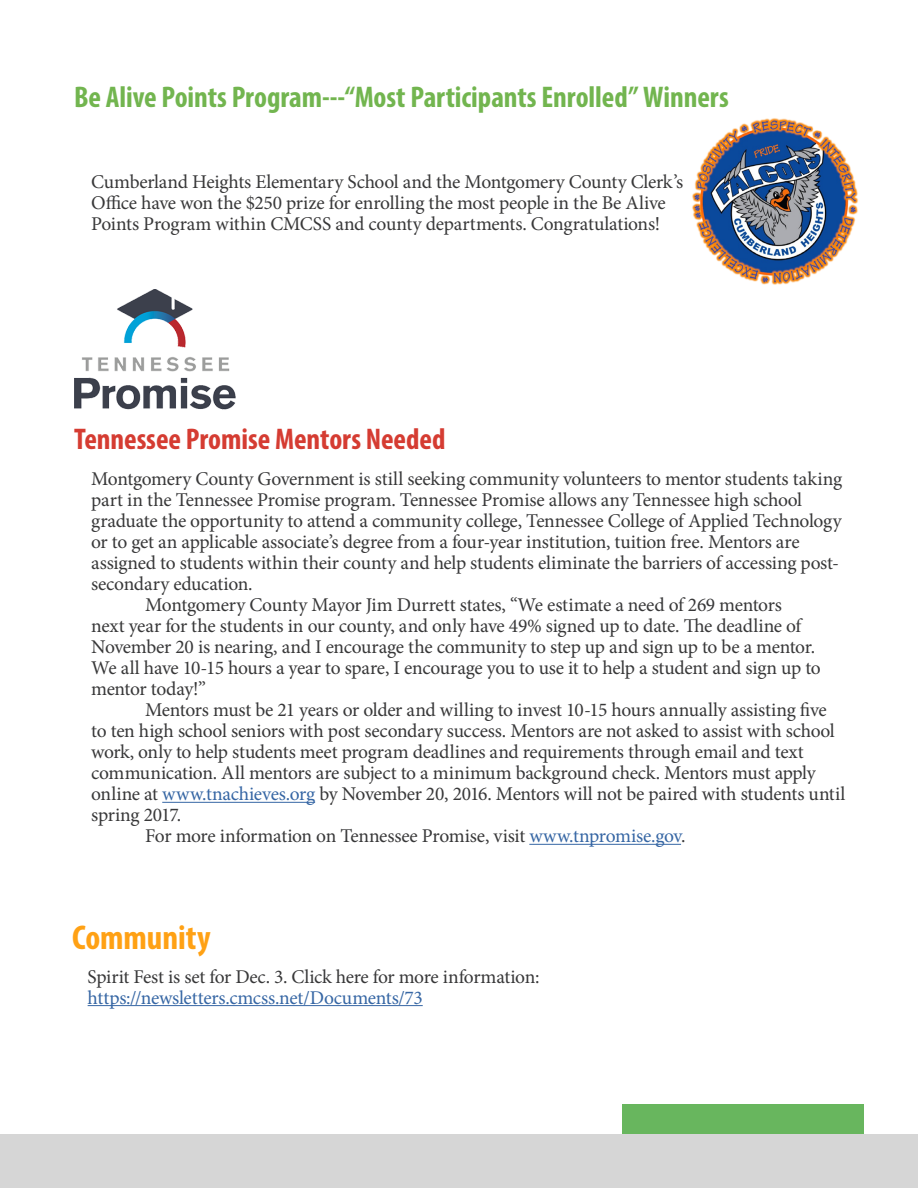
<style>
.page{position:relative;width:918px;height:1188px;background:#fff}
.page>*{position:absolute;margin:0;border:0;box-sizing:border-box;transform-origin:0 0}
.t1{font:700 condensed 34.5px "Myriad Pro";letter-spacing:-.005em;color:#ffa114}
.t2{font:700 condensed 30px "Myriad Pro";letter-spacing:-.005em;color:#72b54f}
.t3{font:700 condensed 30px "Myriad Pro";color:#d53c32}
.t4{font:19.5px/21px "Minion Pro";letter-spacing:-.015em;color:#383839}
.t5{font:19.5px "Minion Pro";letter-spacing:-.01em;color:#3666a4}
.s1{color:#3666a4}
</style>
<div class="page">
<div style="left:622px;top:1104px;width:242px;height:80px;background:#68b65e"></div>
<div style="left:0;top:1134px;width:918px;height:54px;background:#d6d6d6"></div>
<img style="left:692px;top:118px;width:166px;height:167px">
<hr style="left:162px;top:802px;width:153px;height:1px;background:#3666a4">
<hr style="left:529px;top:844px;width:152px;height:1px;background:#3666a4">
<img style="left:74px;top:290px;width:162px;height:120px">
<hr style="left:88px;top:1005px;width:335px;height:1px;background:#3666a4">
<h2 class="t2" style="left:74px;top:79px;width:656px">Be Alive Points Program---“Most Participants Enrolled” Winners</h2>
<p class="t4" style="left:91px;top:171px;width:594px">Cumberland Heights Elementary School and the Montgomery County Clerk’s<br>Office have won the $250 prize for enrolling the most people in the Be Alive<br>Points Program within CMCSS and county departments. Congratulations!</p>
<h2 class="t3" style="left:74px;top:420px;width:373px">Tennessee Promise Mentors Needed</h2>
<p class="t4" style="left:91px;top:469px;width:753px">Montgomery County Government is still seeking community volunteers to mentor students taking</p>
<p class="t4" style="left:91px;top:490px;width:713px">part in the Tennessee Promise program. Tennessee Promise allows any Tennessee high school</p>
<p class="t4" style="left:91px;top:511px;width:752px">graduate the opportunity to attend a community college, Tennessee College of Applied Technology</p>
<p class="t4" style="left:91px;top:532px;width:710px">or to get an applicable associate’s degree from a four-year institution, tuition free. Mentors are</p>
<p class="t4" style="left:91px;top:553px;width:749px">assigned to students within their county and help students eliminate the barriers of accessing post-</p>
<p class="t4" style="left:91px;top:574px;width:163px">secondary education.</p>
<p class="t4" style="left:145px;top:595px;width:638px">Montgomery County Mayor Jim Durrett states, “We estimate a need of 269 mentors</p>
<p class="t4" style="left:91px;top:616px;width:712px">next year for the students in our county, and only have 49% signed up to date. The deadline of</p>
<p class="t4" style="left:91px;top:637px;width:726px">November 20 is nearing, and I encourage the community to step up and sign up to be a mentor.</p>
<p class="t4" style="left:91px;top:658px;width:731px">We all have 10-15 hours a year to spare, I encourage you to use it to help a student and sign up to</p>
<p class="t4" style="left:91px;top:679px;width:116px">mentor today!”</p>
<p class="t4" style="left:145px;top:700px;width:683px">Mentors must be 21 years or older and willing to invest 10-15 hours annually assisting five</p>
<p class="t4" style="left:91px;top:721px;width:745px">to ten high school seniors with post secondary success. Mentors are not asked to assist with school</p>
<p class="t4" style="left:91px;top:742px;width:714px">work, only to help students meet program deadlines and requirements through email and text</p>
<p class="t4" style="left:91px;top:763px;width:726px">communication. All mentors are subject to a minimum background check. Mentors must apply</p>
<p class="t4" style="left:91px;top:784px;width:756px">online at <span class="s1">www.tnachieves.org</span> by November 20, 2016. Mentors will not be paired with students until</p>
<p class="t4" style="left:91px;top:805px;width:91px">spring 2017.</p>
<p class="t4" style="left:145px;top:826px;width:542px">For more information on Tennessee Promise, visit <span class="s1">www.tnpromise.gov</span>.</p>
<h1 class="t1" style="left:72px;top:916px;width:140px">Community</h1>
<p class="t4" style="left:88px;top:966px;width:453px">Spirit Fest is set for Dec. 3. Click here for more information:</p>
<p class="t5" style="left:88px;top:984px;width:337px">https://newsletters.cmcss.net/Documents/73</p>
</div>
